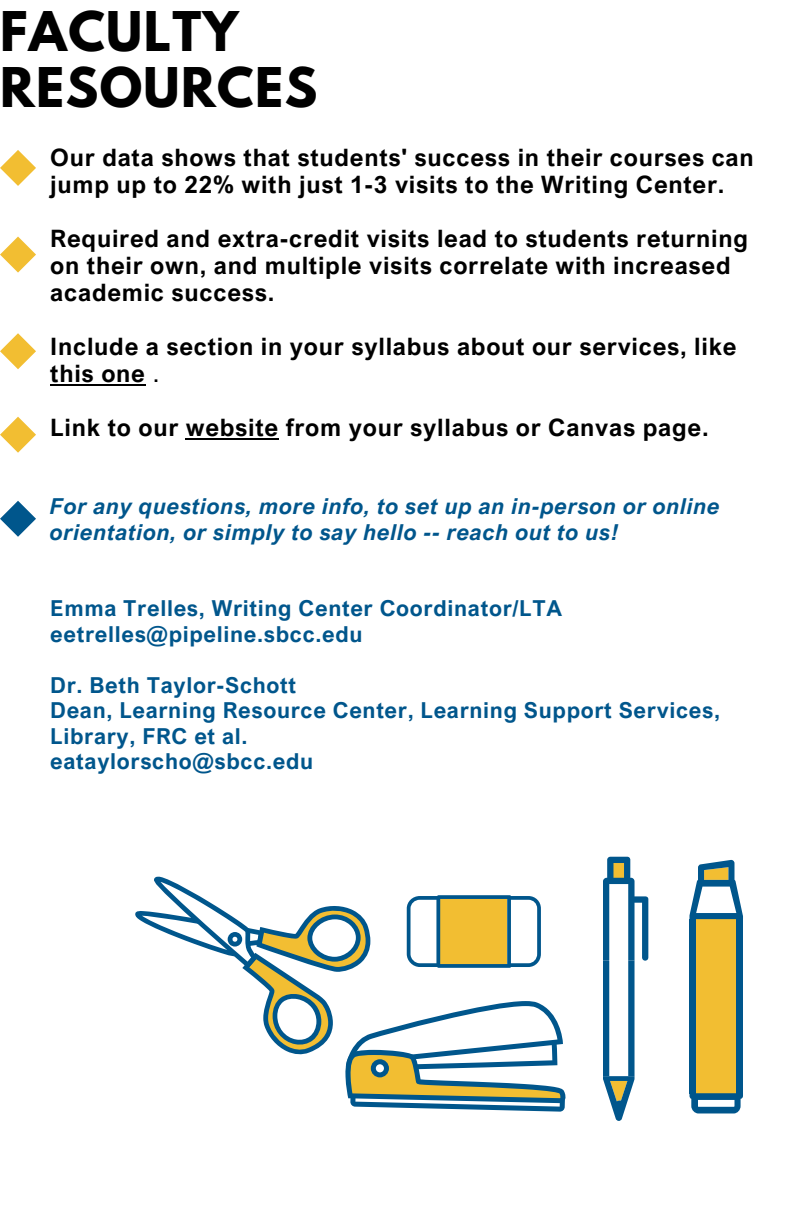
<style>
.page{position:relative;width:792px;height:1224px;background:#fff}
.page>*{position:absolute;margin:0;border:0;box-sizing:border-box;transform-origin:0 0}
.t1{font:700 48.4px/55.6px "League Spartan";letter-spacing:.03em;color:#000}
.t2{font:700 24px/27px "Arial Nova";letter-spacing:.03em;color:#000}
.t3{font:700 22px/25.6px "Arial Nova";letter-spacing:.03em;color:#00568c}
.t4{font:italic 700 22px/25.6px "Arial Nova";letter-spacing:.03em;color:#00568c}
.s1{font-weight:400}
</style>
<div class="page">
<svg style="left:135px;top:876px;width:431px;height:236px"></svg>
<div style="left:690px;top:919px;width:6px;height:174px;background:#00568c"></div>
<div style="left:737px;top:919px;width:6px;height:174px;background:#00568c"></div>
<div style="left:696px;top:919px;width:41px;height:174px;background:#f2be32"></div>
<svg style="left:690px;top:860px;width:53px;height:59px"></svg>
<svg style="left:690px;top:1093px;width:53px;height:20px"></svg>
<svg style="left:603px;top:857px;width:45px;height:264px"></svg>
<hr style="left:50px;top:384px;width:96px;height:1px;background:#000">
<hr style="left:186px;top:438px;width:93px;height:1px;background:#000">
<svg style="left:0;top:150px;width:36px;height:36px"></svg>
<svg style="left:0;top:237px;width:36px;height:36px"></svg>
<svg style="left:0;top:333px;width:36px;height:36px"></svg>
<svg style="left:0;top:417px;width:36px;height:36px"></svg>
<svg style="left:0;top:501px;width:36px;height:36px"></svg>
<h2 class="t1" style="left:0;top:10px;width:319px">FACULTY<br>RESOURCES</h2>
<h1 class="t2" style="left:50px;top:144px;width:705px">Our data shows that students' success in their courses can jump up to 22% with just 1-3 visits to the Writing Center.</h1>
<h2 class="t2" style="left:50px;top:225px;width:699px">Required and extra-credit visits lead to students returning on their own, and multiple visits correlate with increased academic success.</h2>
<h2 class="t2" style="left:50px;top:333px;width:688px">Include a section in your syllabus about our services, like this one <span class="s1">.</span></h2>
<p class="t2" style="left:50px;top:414px;width:660px">Link to our website from your syllabus or Canvas page.</p>
<h2 class="t4" style="left:50px;top:493px;width:671px">For any questions, more info, to set up an in-person or online orientation, or simply to say hello -- reach out to us!</h2>
<h2 class="t3" style="left:50px;top:595px;width:513px">Emma Trelles, Writing Center Coordinator/LTA eetrelles@pipeline.sbcc.edu</h2>
<h2 class="t3" style="left:50px;top:672px;width:671px">Dr. Beth Taylor-Schott<br>Dean, Learning Resource Center, Learning Support Services,<br>Library, FRC et al.<br>eataylorscho@sbcc.edu</h2>
</div>
